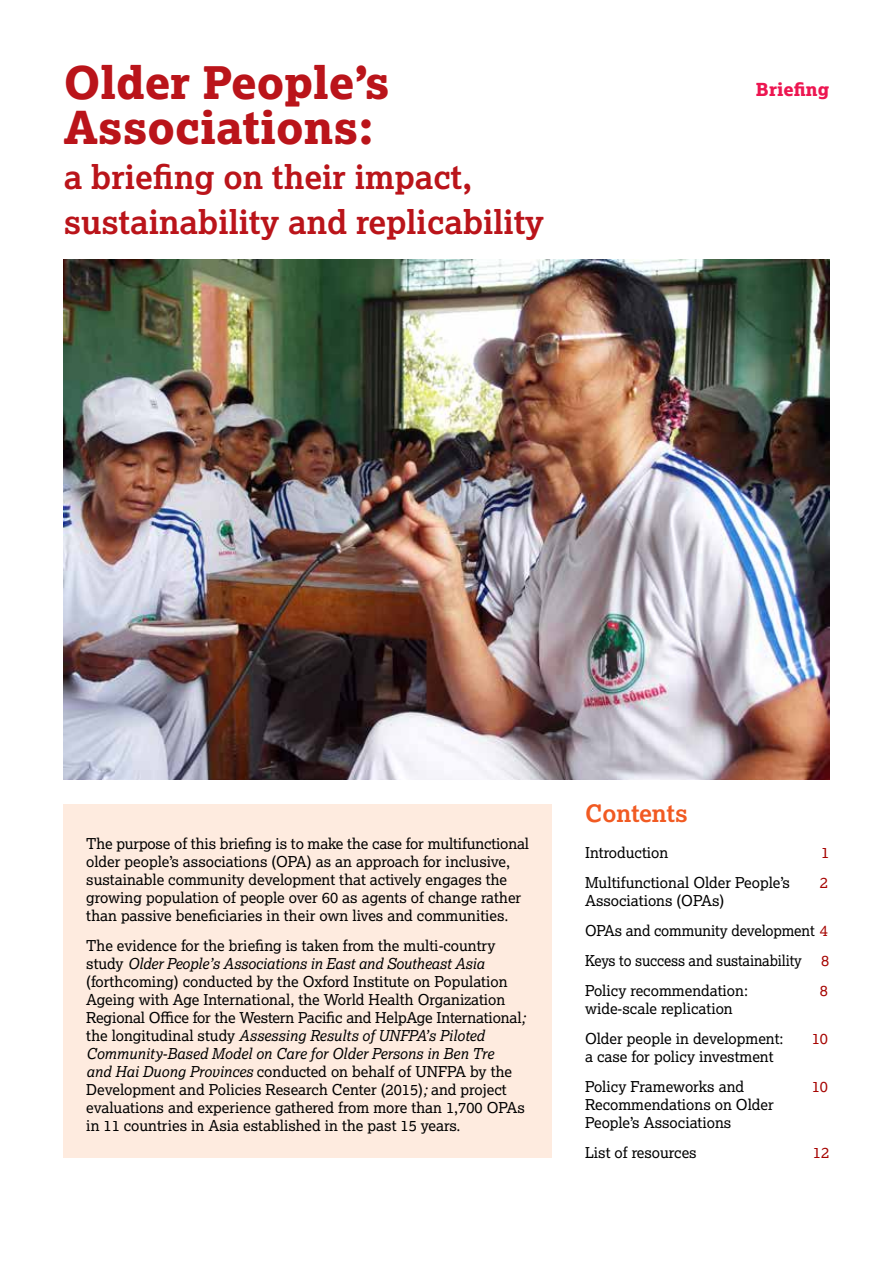
<style>
.page{position:relative;width:893px;height:1263px;background:#fff}
.page>*{position:absolute;margin:0;border:0;box-sizing:border-box;transform-origin:0 0}
.t1{font:45px/45px "Lexia X Bold";color:#ba141a}
.t2{font:700 33px/45px "Lexia";color:#ba141a}
.t3{font:700 24px "Lexia";color:#f15a22}
.t4{font:18px "Lexia X Bold";color:#ed1651}
.t5{font:15px/18px "Lexia";color:#000}
.t6{font:15px "Lexia";color:#a60400}
.s1{font-style:italic}
.s2{color:#a60400}
</style>
<div class="page">
<img style="left:64px;top:260px;width:765px;height:519px">
<div style="left:64px;top:804px;width:488px;height:353px;background:#feebdf"></div>
<h1 class="t1" style="left:64px;top:59px;width:327px">Older People’s<br>Associations:</h1>
<h2 class="t2" style="left:64px;top:153px;width:482px">a briefing on their impact, sustainability and replicability</h2>
<p class="t4" style="left:756px;top:78px;width:75px">Briefing</p>
<p class="t5" style="left:86px;top:834px;width:444px">The purpose of this briefing is to make the case for multifunctional older people’s associations (OPA) as an approach for inclusive, sustainable community development that actively engages the growing population of people over 60 as agents of change rather than passive beneficiaries in their own lives and communities.</p>
<p class="t5" style="left:86px;top:936px;width:441px">The evidence for the briefing is taken from the multi-country study <span class="s1">Older People’s Associations in East and Southeast Asia </span>(forthcoming) conducted by the Oxford Institute on Population Ageing with Age International, the World Health Organization Regional Office for the Western Pacific and HelpAge International<span class="s1">; </span>the longitudinal study <span class="s1">Assessing Results of UNFPA’s Piloted Community-Based Model on Care for Older Persons in Ben Tre<br>and Hai Duong Provinces</span> conducted on behalf of UNFPA by the Development and Policies Research Center (2015)<span class="s1">;</span> and project evaluations and experience gathered from more than 1,700 OPAs in 11 countries in Asia established in the past 15 years.</p>
<h3 class="t3" style="left:585px;top:798px;width:104px">Contents</h3>
<p class="t5" style="left:585px;top:843px;width:85px">Introduction</p>
<p class="t6" style="left:821px;top:843px;width:10px">1</p>
<p class="t5" style="left:585px;top:873px;width:206px">Multifunctional Older People’s</p>
<p class="t6" style="left:820px;top:873px;width:10px">2</p>
<p class="t5" style="left:585px;top:885px;width:245px;line-height:30px">Associations (OPAs)<br>OPAs and community development <span class="s2">4<br></span>Keys to success and sustainability</p>
<p class="t6" style="left:821px;top:951px;width:10px">8</p>
<p class="t5" style="left:585px;top:981px;width:164px">Policy recommendation:</p>
<p class="t6" style="left:820px;top:981px;width:10px">8</p>
<p class="t5" style="left:585px;top:993px;width:245px;line-height:30px">wide-scale replication<br>Older people in development: <span class="s2">ๅ10</span></p>
<p class="t5" style="left:585px;top:1041px;width:190px;line-height:30px">a case for policy investment<br>Policy Frameworks and</p>
<p class="t6" style="left:812px;top:1077px;width:18px">10</p>
<p class="t5" style="left:585px;top:1095px;width:190px">Recommendations on Older<br>People’s Associations</p>
<p class="t5" style="left:585px;top:1143px;width:113px">List of resources</p>
<p class="t6" style="left:813px;top:1143px;width:18px">12</p>
</div>
